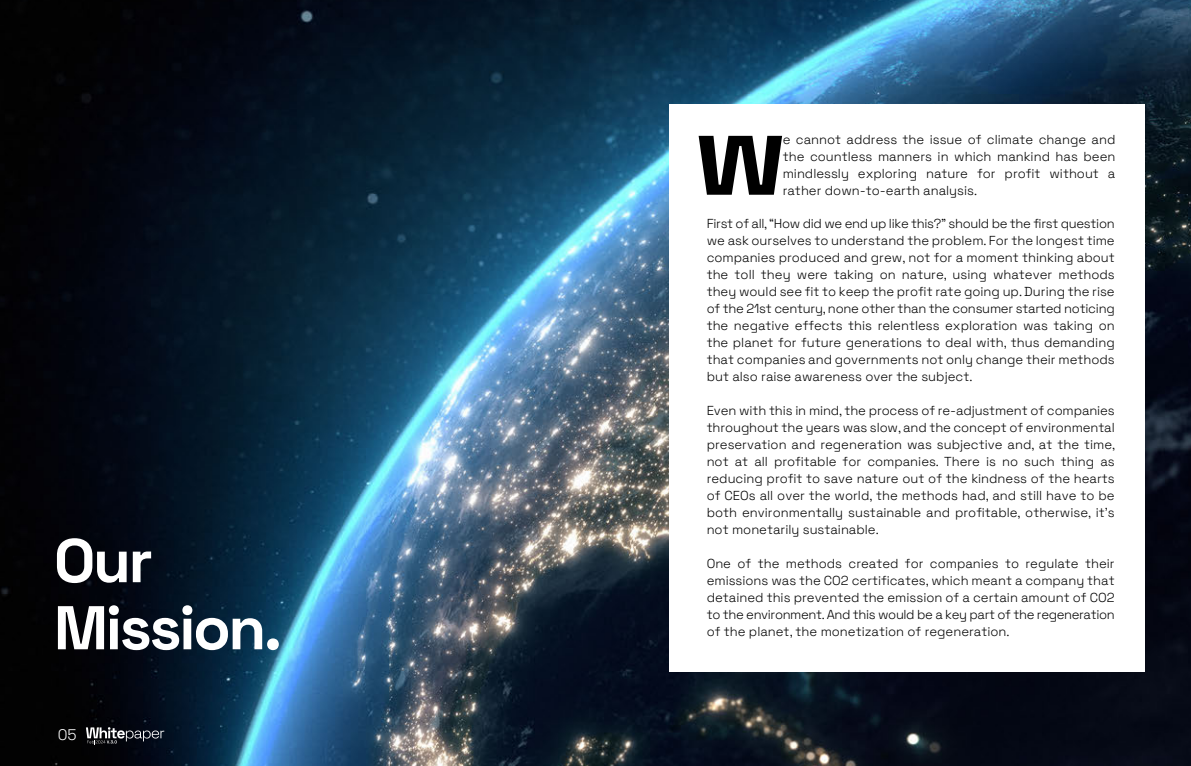
<style>
.page{position:relative;width:1191px;height:766px;background:#fff}
.page>*{position:absolute;margin:0;border:0;box-sizing:border-box;transform-origin:0 0}
.t1{font:300 118.6px "Space Grotesk";color:#000}
.t2{font:300 61.5px/67px "Space Grotesk";letter-spacing:-.04em;color:#fff}
.t3{font:300 15.3px "Space Grotesk";color:#fff}
.t4{font:300 13px/17px "Space Grotesk";color:#000;text-align:justify}
</style>
<div class="page">
<img style="left:0;top:0;width:1191px;height:765px">
<svg style="left:86px;top:727px;width:78px;height:17px"></svg>
<div style="left:669px;top:104px;width:475px;height:568px;background:#fff"></div>
<h2 class="t2" style="left:54px;top:523px;width:230px">Our<br>Mission.</h2>
<p class="t3" style="left:58px;top:723px;width:20px">05</p>
<p class="t4" style="left:782px;top:130px;width:334px">e cannot address the issue of climate change and the countless manners in which mankind has been mindlessly exploring nature for profit without a</p>
<h1 class="t1" style="left:694px;top:66px;width:94px">w</h1>
<p class="t4" style="left:782px;top:181px;width:196px">rather down-to-earth analysis.</p>
<p class="t4" style="left:706px;top:214px;width:409px">First of all, “How did we end up like this?” should be the first question we ask ourselves to understand the problem. For the longest time companies produced and grew, not for a moment thinking about the toll they were taking on nature, using whatever methods they would see fit to keep the profit rate going up. During the rise of the 21st century, none other than the consumer started noticing the negative effects this relentless exploration was taking on the planet for future generations to deal with, thus demanding that companies and governments not only change their methods but also raise awareness over the subject.</p>
<p class="t4" style="left:706px;top:401px;width:410px">Even with this in mind, the process of re-adjustment of companies throughout the years was slow, and the concept of environmental preservation and regeneration was subjective and, at the time, not at all profitable for companies. There is no such thing as reducing profit to save nature out of the kindness of the hearts of CEOs all over the world, the methods had, and still have to be both environmentally sustainable and profitable, otherwise, it’s not monetarily sustainable.</p>
<p class="t4" style="left:706px;top:554px;width:409px">One of the methods created for companies to regulate their emissions was the CO2 certificates, which meant a company that detained this prevented the emission of a certain amount of CO2 to the environment. And this would be a key part of the regeneration of the planet, the monetization of regeneration.</p>
</div>
